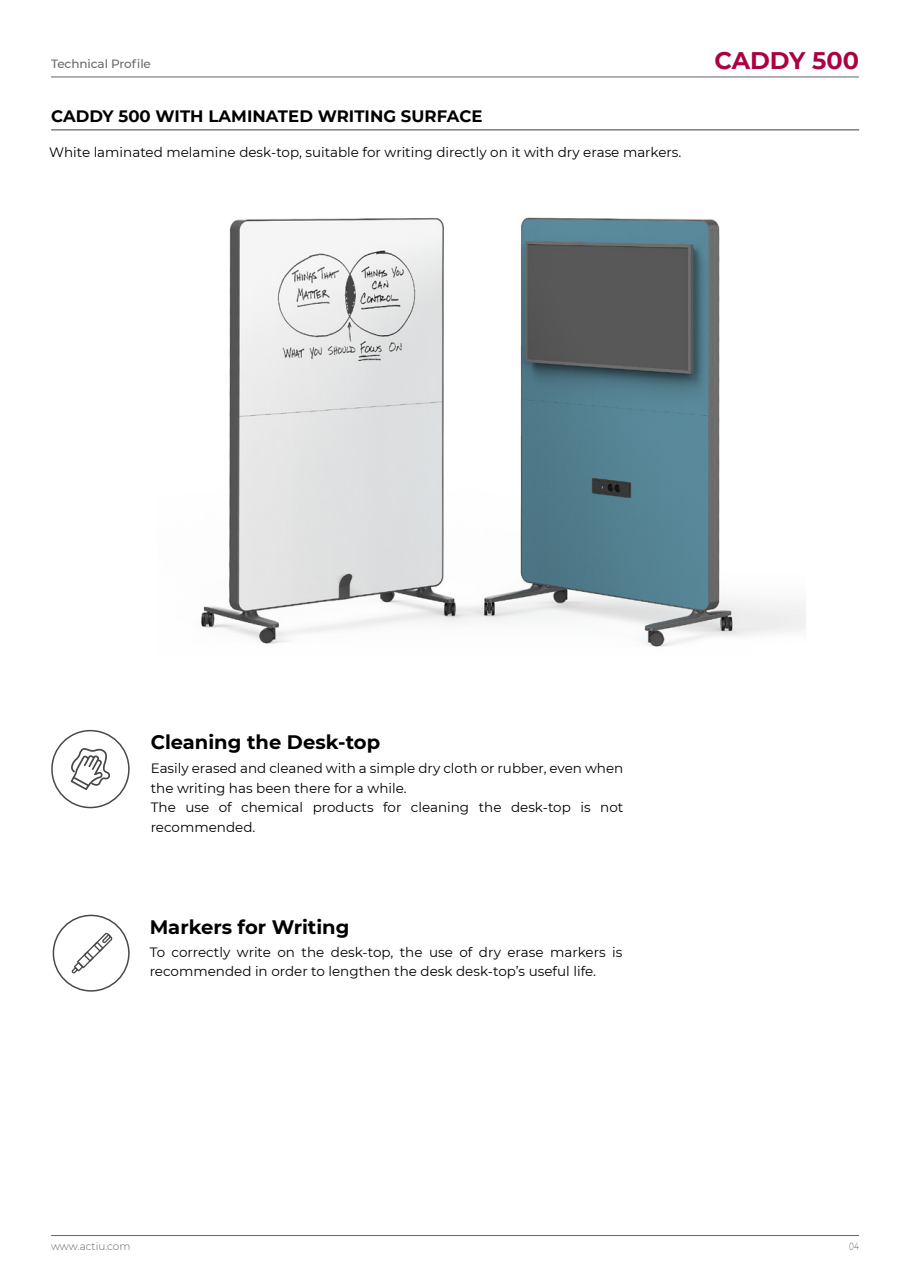
<style>
.page{position:relative;width:910px;height:1280px;background:#fff}
.page>*{position:absolute;margin:0;border:0;box-sizing:border-box;transform-origin:0 0}
.t1{font:700 24px "Montserrat";color:#ad0043}
.t2{font:700 19.5px "Montserrat";color:#000}
.t3{font:700 16.5px "Montserrat";letter-spacing:.005em;color:#000}
.t4{font:13.5px/19.5px "Montserrat";color:#000}
.t5{font:500 12px "Montserrat";letter-spacing:-.005em;color:#000}
.t6{font:300 10.5px "Montserrat";color:#636363}
.t7{font:300 10.5px "Montserrat";color:#636363;scale:.7 1}
</style>
<div class="page">
<hr style="left:51px;top:1235px;width:808px;height:1px;background:#636363">
<hr style="left:51px;top:77px;width:808px;height:1px;background:#636363">
<hr style="left:51px;top:130px;width:808px;height:1px;background:#393939">
<img style="left:201px;top:217px;width:604px;height:430px">
<div style="left:51px;top:730px;width:79px;height:78px;border:2px solid #484848;border-radius:50%"></div>
<svg style="left:70px;top:748px;width:40px;height:42px"></svg>
<div style="left:53px;top:915px;width:77px;height:77px;border:2px solid #484848;border-radius:50%"></div>
<svg style="left:72px;top:933px;width:40px;height:40px"></svg>
<p class="t5" style="left:51px;top:56px;width:101px">Technical Profile</p>
<h1 class="t1" style="left:714px;top:43px;width:146px">CADDY 500</h1>
<p class="t3" style="left:51px;top:104px;width:433px">CADDY 500 WITH LAMINATED WRITING SURFACE</p>
<p class="t4" style="left:49px;top:142px;width:634px">White laminated melamine desk-top, suitable for writing directly on it with dry erase markers.</p>
<p class="t2" style="left:151px;top:728px;width:231px">Cleaning the Desk-top</p>
<p class="t4" style="left:151px;top:758px;width:474px">Easily erased and cleaned with a simple dry cloth or rubber, even when the writing has been there for a while.</p>
<p class="t4" style="left:151px;top:797px;width:474px">The use of chemical products for cleaning the desk-top is not recommended.</p>
<p class="t2" style="left:150px;top:912px;width:201px">Markers for Writing</p>
<p class="t4" style="left:150px;top:942px;width:474px">To correctly write on the desk-top, the use of dry erase markers is recommended in order to lengthen the desk desk-top’s useful life.</p>
<p class="t6" style="left:51px;top:1239px;width:81px">www.actiu.com</p>
<p class="t7" style="left:849px;top:1239px;width:15px">04</p>
</div>
